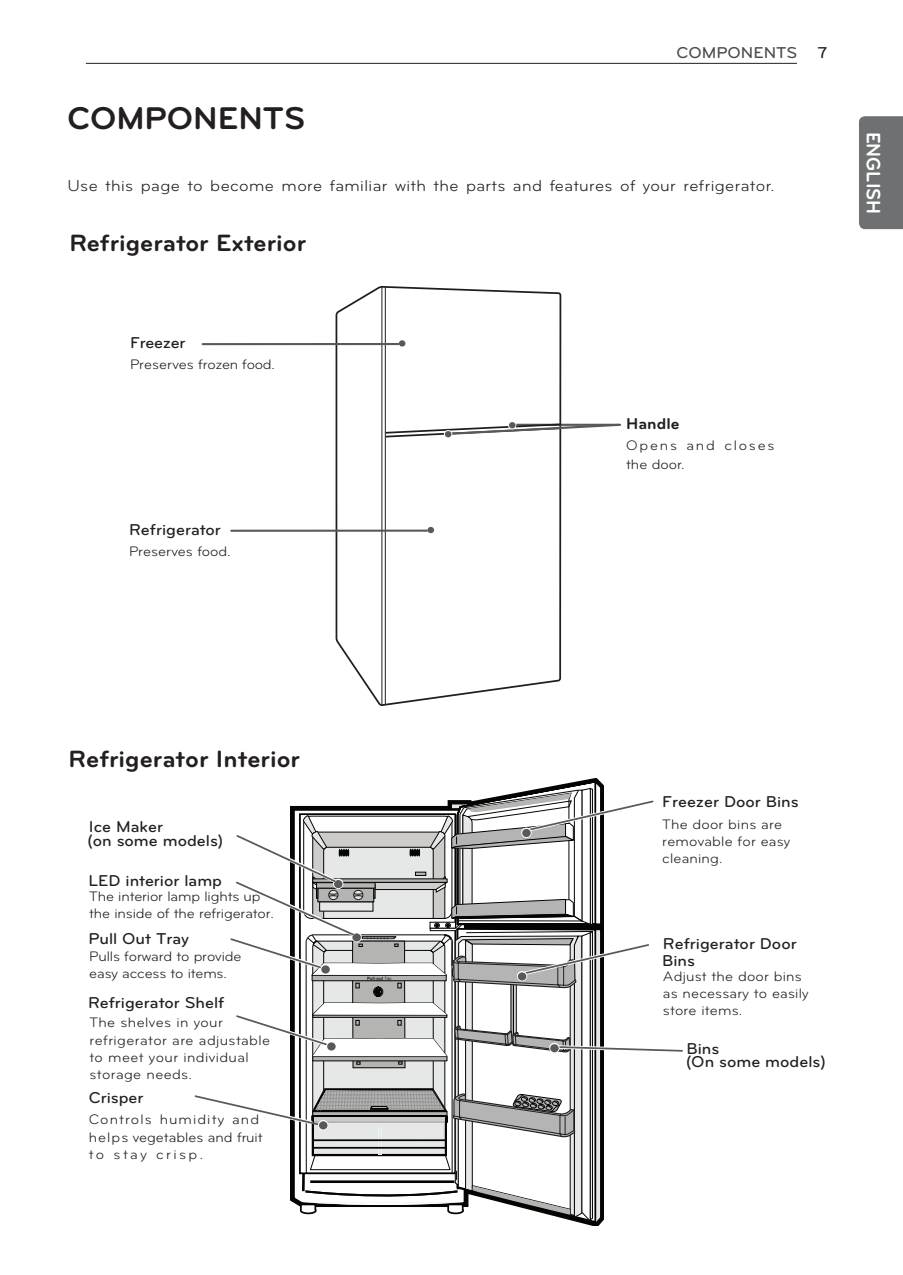
<style>
.page{position:relative;width:903px;height:1275px;background:#fff}
.page>*{position:absolute;margin:0;border:0;box-sizing:border-box;transform-origin:0 0}
.t1{font:700 32.73px "Bryant LG";color:#231f20;scale:1.04 1}
.t2{font:700 24.5px "Bryant LG";color:#231f20;scale:1.04 1}
.t3{font:700 20.12px "Bryant LG";color:#fff;scale:.96 1}
.t4{font:500 16.28px "Bryant LG";color:#231f20;scale:1.04 1}
.t5{font:16.28px "Bryant LG";letter-spacing:.025em;color:#231f20;scale:1.04 1}
.t6{font:500 16.28px "Bryant LG";color:#4b4b4d;scale:1.04 1}
.t7{font:700 16.28px "Bryant LG";color:#231f20;scale:1.04 1}
.t8{font:14.35px/17.2px "Bryant LG";letter-spacing:.015em;color:#231f20;scale:1.04 1}
.t9{font:14.35px/17.2px "Bryant LG";letter-spacing:-.01em;color:#231f20;scale:1.04 1}
.t10{font:14.35px/17.2px "Bryant LG";letter-spacing:.07em;color:#231f20;scale:1.04 1}
.t11{font:14.35px/18.4px "Bryant LG";letter-spacing:.12em;color:#231f20;scale:1.04 1}
.t12{font:14.35px "Bryant LG";letter-spacing:-.015em;color:#231f20;scale:1.04 1}
.t13{font:700 4.38px "Arial";color:#231f20}
.s1{color:#231f20}
.s2{font-family:"Arial Narrow";font-weight:400}
</style>
<div class="page">
<svg style="left:335px;top:62px;width:227px;height:644px"></svg>
<hr style="left:381px;top:287px;width:1px;height:418px;background:#201d1e">
<hr style="left:385px;top:287px;width:1px;height:418px;background:#201d1e">
<div style="left:414px;top:432px;width:9px;height:10px;border:4px solid #fff;border-radius:50%"></div>
<div style="left:417px;top:414px;width:11px;height:10px;border:4px solid #fff;border-radius:50%"></div>
<div style="left:496px;top:565px;width:5px;height:65px;background:#fff"></div>
<hr style="left:231px;top:530px;width:196px;height:2px;background:#58595b">
<div style="left:427px;top:527px;width:7px;height:6px;background:#58595b;border-radius:50%"></div>
<div style="left:508px;top:421px;width:8px;height:8px;background:#fff;border-radius:50%"></div>
<svg style="left:384px;top:422px;width:237px;height:16px"></svg>
<hr style="left:203px;top:343px;width:195px;height:2px;background:#58595b">
<div style="left:399px;top:340px;width:6px;height:7px;background:#58595b;border-radius:50%"></div>
<hr style="left:86px;top:63px;width:711px;height:1px;background:#231f20">
<div style="left:859px;top:116px;width:44px;height:113px;background:#6e7072"></div>
<svg style="left:194px;top:779px;width:489px;height:446px"></svg>
<svg style="left:320px;top:964px;width:11px;height:10px"></svg>
<div style="left:321px;top:965px;width:9px;height:8px;background:#58595b;border-radius:50%"></div>
<h1 class="t1" style="left:67px;top:98px;width:230px">COMPONENTS</h1>
<p class="t6" style="left:676px;top:43px;width:147px">COMPONENTS <span class="s1">7</span></p>
<p class="t5" style="left:67px;top:176px;width:681px">Use this page to become more familiar with the parts and features of your refrigerator.</p>
<h2 class="t2" style="left:69px;top:228px;width:229px">Refrigerator Exterior</h2>
<p class="t4" style="left:130px;top:332px;width:55px">Freezer</p>
<p class="t12" style="left:130px;top:356px;width:141px">Preserves frozen food.</p>
<p class="t4" style="left:129px;top:520px;width:90px">Refrigerator</p>
<p class="t8" style="left:129px;top:543px;width:99px">Preserves food.</p>
<p class="t7" style="left:626px;top:414px;width:53px">Handle</p>
<p class="t11" style="left:626px;top:436px;width:144px">Opens and closes the door.</p>
<h3 class="t3" style="left:886px;top:132px;width:88px;rotate:90deg">ENGLISH</h3>
<h2 class="t2" style="left:68px;top:743px;width:224px">Refrigerator Interior</h2>
<p class="t4" style="left:89px;top:817px;width:73px">Ice Maker</p>
<p class="t4" style="left:87px;top:831px;width:133px">(on some models)</p>
<p class="t4" style="left:88px;top:870px;width:130px">LED interior lamp</p>
<p class="t9" style="left:89px;top:887px;width:179px">The interior lamp lights up the inside of the refrigerator.</p>
<p class="t4" style="left:88px;top:929px;width:98px">Pull Out Tray</p>
<p class="t9" style="left:89px;top:948px;width:148px">Pulls forward to provide easy access to items.</p>
<p class="t4" style="left:88px;top:993px;width:133px">Refrigerator Shelf</p>
<p class="t8" style="left:89px;top:1014px;width:175px">The shelves in your refrigerator are adjustable to meet your individual storage needs.</p>
<p class="t4" style="left:89px;top:1088px;width:54px">Crisper</p>
<p class="t10" style="left:89px;top:1111px;width:169px">Controls humidity and helps vegetables and fruit to stay crisp.</p>
<p class="t4" style="left:662px;top:792px;width:133px">Freezer Door Bins</p>
<p class="t8" style="left:662px;top:815px;width:125px">The door bins are removable for easy cleaning.</p>
<p class="t4" style="left:663px;top:933px;width:130px">Refrigerator Door</p>
<p class="t4" style="left:662px;top:950px;width:33px">Bins</p>
<p class="t13" style="left:367px;top:975px;width:26px">Pull-out <span class="s2">Tray</span></p>
<p class="t8" style="left:663px;top:968px;width:142px">Adjust the door bins as necessary to easily store items.</p>
<p class="t4" style="left:686px;top:1038px;width:33px">Bins</p>
<p class="t4" style="left:686px;top:1052px;width:136px">(On some models)</p>
</div>
